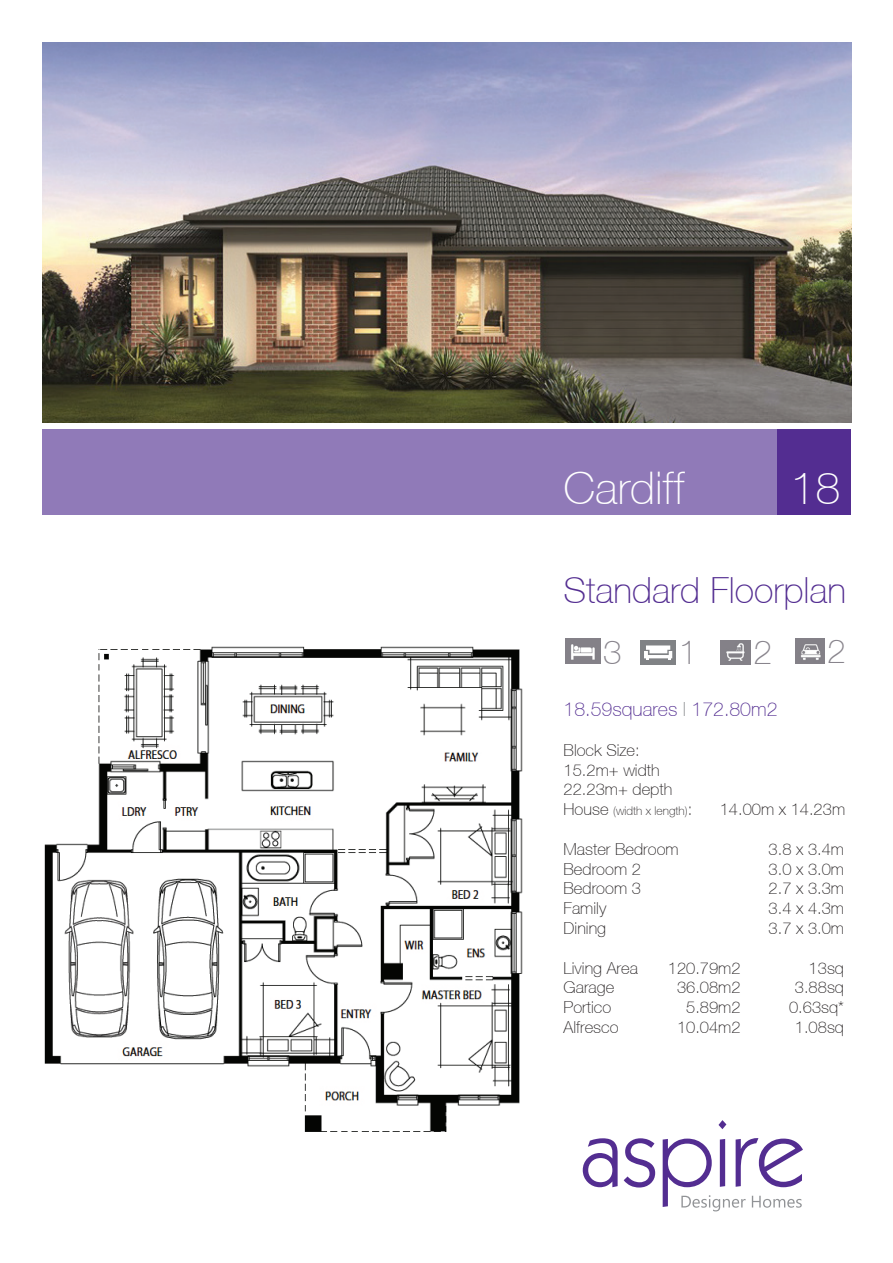
<style>
.page{position:relative;width:893px;height:1263px;background:#fff}
.page>*{position:absolute;margin:0;border:0;box-sizing:border-box;transform-origin:0 0}
.t1{font:100 45px "Helvetica Neue CE";color:#fff}
.t2{font:100 36px "Helvetica Neue CE";color:#532d91}
.t3{font:100 33.6px "Helvetica Neue CE";color:#88848c}
.t4{font:100 19.5px "Helvetica Neue CE";color:#532d91}
.t5{font:100 16.5px/19.8px "Helvetica Neue CE";color:#231f20}
.t6{font:100 12px "Helvetica Neue CE";color:#231f20}
.s1{color:#87898c}
.s2{font-size:16.5px}
</style>
<div class="page">
<img style="left:44px;top:646px;width:479px;height:486px">
<div style="left:42px;top:429px;width:735px;height:85px;background:#907ab8"></div>
<div style="left:777px;top:429px;width:74px;height:85px;background:#532d91"></div>
<svg style="left:583px;top:1138px;width:35px;height:49px"></svg>
<svg style="left:624px;top:1138px;width:31px;height:49px"></svg>
<svg style="left:663px;top:1120px;width:140px;height:91px"></svg>
<img style="left:721px;top:640px;width:29px;height:24px">
<img style="left:796px;top:639px;width:28px;height:24px">
<img style="left:565px;top:639px;width:35px;height:24px">
<img style="left:43px;top:43px;width:809px;height:380px">
<div style="left:640px;top:640px;width:36px;height:24px;background:#808285"></div>
<svg style="left:644px;top:645px;width:28px;height:15px"></svg>
<h1 class="t1" style="left:564px;top:461px;width:122px">Cardiff</h1>
<h1 class="t1" style="left:790px;top:461px;width:52px">18</h1>
<h2 class="t2" style="left:564px;top:570px;width:284px">Standard Floorplan</h2>
<h3 class="t3" style="left:603px;top:633px;width:20px">3</h3>
<h3 class="t3" style="left:679px;top:633px;width:20px">1</h3>
<h3 class="t3" style="left:753px;top:633px;width:20px">2</h3>
<h3 class="t3" style="left:827px;top:631px;width:20px">2</h3>
<p class="t4" style="left:564px;top:698px;width:215px">18.59squares <span class="s1">l</span> 172.80m2</p>
<p class="t5" style="left:564px;top:740px;width:110px">Block Size:<br>15.2m+ width<br>22.23m+ depth</p>
<p class="t6" style="left:564px;top:804px;width:130px"><span class="s2">House</span> (width x length)<span class="s2">:</span></p>
<p class="t5" style="left:720px;top:800px;width:127px">14.00m x 14.23m</p>
<p class="t5" style="left:564px;top:839px;width:117px">Master Bedroom</p>
<p class="t5" style="left:769px;top:839px;width:77px">3.8 x 3.4m</p>
<p class="t5" style="left:564px;top:859px;width:79px">Bedroom 2</p>
<p class="t5" style="left:769px;top:859px;width:77px">3.0 x 3.0m</p>
<p class="t5" style="left:564px;top:879px;width:79px">Bedroom 3</p>
<p class="t5" style="left:769px;top:879px;width:77px">2.7 x 3.3m</p>
<p class="t5" style="left:564px;top:899px;width:44px">Family</p>
<p class="t5" style="left:769px;top:899px;width:77px">3.4 x 4.3m</p>
<p class="t5" style="left:564px;top:918px;width:44px">Dining</p>
<p class="t5" style="left:769px;top:918px;width:77px">3.7 x 3.0m</p>
<p class="t5" style="left:564px;top:958px;width:76px">Living Area</p>
<p class="t5" style="left:668px;top:958px;width:74px">120.79m2</p>
<p class="t5" style="left:809px;top:958px;width:37px">13sq</p>
<p class="t5" style="left:564px;top:978px;width:52px">Garage</p>
<p class="t5" style="left:677px;top:978px;width:65px">36.08m2</p>
<p class="t5" style="left:795px;top:978px;width:51px">3.88sq</p>
<p class="t5" style="left:564px;top:998px;width:49px">Portico</p>
<p class="t5" style="left:686px;top:998px;width:56px">5.89m2</p>
<p class="t5" style="left:789px;top:998px;width:57px">0.63sq*</p>
<p class="t5" style="left:564px;top:1017px;width:57px">Alfresco</p>
<p class="t5" style="left:677px;top:1017px;width:65px">10.04m2</p>
<p class="t5" style="left:795px;top:1017px;width:51px">1.08sq</p>
</div>
